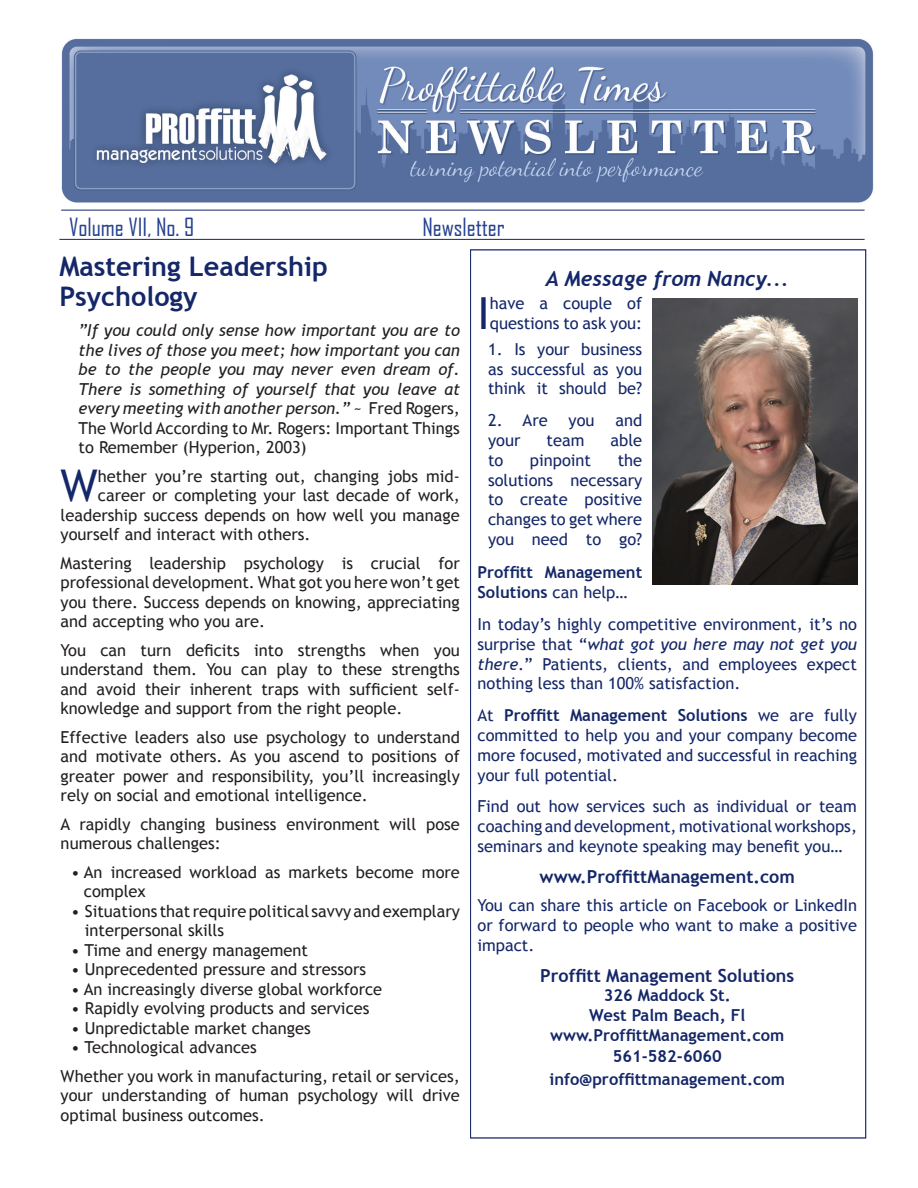
<style>
.page{position:relative;width:918px;height:1188px;background:#fff}
.page>*{position:absolute;margin:0;border:0;box-sizing:border-box;transform-origin:0 0}
.t1{font:44.1px "Trebuchet MS";color:#142768}
.t2{font:43.8px "Trebuchet MS";color:#142768}
.t3{font:700 27px/30px "Trebuchet MS";color:#142768}
.t4{font:24px "Agency FB";color:#24408f}
.t5{font:italic 700 21px "Trebuchet";color:#142768}
.t6{font:700 18px "Trebuchet MS";color:#142768}
.t7{font:16.5px/19.5px "Trebuchet MS";color:#231f20;text-align:justify}
.t8{font:16.5px/19.8px "Trebuchet MS";color:#142768;text-align:justify}
.t9{font:italic 16.5px/19.5px "Trebuchet MS";color:#231f20;text-align:justify}
.t10{font:700 16.5px/19.8px "Trebuchet MS";color:#142768}
.s1{font-style:normal}
.s2{font-weight:400}
.s3{font-style:italic}
.s4{font-weight:700}
</style>
<div class="page">
<hr style="left:59px;top:239px;width:806px;height:1px;background:#142768">
<hr style="left:61px;top:210px;width:804px;height:1px;background:#142768">
<div style="left:470px;top:250px;width:396px;height:888px;background:#fff;border:1px solid #142768"></div>
<svg style="left:485px;top:249px;width:305px;height:150px"></svg>
<svg style="left:652px;top:561px;width:206px;height:24px"></svg>
<img style="left:61px;top:38px;width:813px;height:164px">
<img style="left:653px;top:298px;width:204px;height:286px">
<p class="t4" style="left:69px;top:213px;width:127px">Volume VII, No. 9</p>
<p class="t4" style="left:422px;top:213px;width:84px">Newsletter</p>
<p class="t3" style="left:59px;top:251px;width:270px">Mastering Leadership<br>Psychology</p>
<p class="t9" style="left:79px;top:321px;width:383px">”If you could only sense how important you are to the lives of those you meet; how important you can be to the people you may never even dream of.<br>There is something of yourself that you leave at every meeting with another person.” <span class="s1">~ Fred Rogers, The World According to Mr. Rogers: Important Things to Remember (Hyperion, 2003)</span></p>
<p class="t2" style="left:61px;top:460px;width:39px">W</p>
<p class="t7" style="left:98px;top:466px;width:363px">hether you’re starting out, changing jobs mid-</p>
<p class="t7" style="left:98px;top:486px;width:364px">career or completing your last decade of work,</p>
<p class="t7" style="left:61px;top:505px;width:401px">leadership success depends on how well you manage</p>
<p class="t7" style="left:61px;top:525px;width:251px">yourself and interact with others.</p>
<p class="t7" style="left:61px;top:553px;width:401px">Mastering leadership psychology is crucial for professional development. What got you here won’t get you there. Success depends on knowing, appreciating and accepting who you are.</p>
<p class="t7" style="left:61px;top:640px;width:401px">You can turn deficits into strengths when you understand them. You can play to these strengths and avoid their inherent traps with sufficient self&shy;knowledge and support from the right people.</p>
<p class="t7" style="left:61px;top:727px;width:401px">Effective leaders also use psychology to understand and motivate others. As you ascend to positions of greater power and responsibility, you’ll increasingly rely on social and emotional intelligence.</p>
<p class="t7" style="left:61px;top:814px;width:401px">A rapidly changing business environment will pose numerous challenges:</p>
<p class="t7" style="left:84px;top:862px;width:378px;text-indent:-13px">• An increased workload as markets become more complex</p>
<p class="t7" style="left:85px;top:901px;width:377px;text-indent:-14px">• Situations that require political savvy and exemplary interpersonal skills</p>
<p class="t7" style="left:71px;top:940px;width:238px">• Time and energy management</p>
<p class="t7" style="left:71px;top:960px;width:297px">• Unprecedented pressure and stressors</p>
<p class="t7" style="left:71px;top:979px;width:313px">• An increasingly diverse global workforce</p>
<p class="t7" style="left:71px;top:999px;width:300px">• Rapidly evolving products and services</p>
<p class="t7" style="left:71px;top:1018px;width:241px">• Unpredictable market changes</p>
<p class="t7" style="left:71px;top:1038px;width:187px">• Technological advances</p>
<p class="t7" style="left:61px;top:1066px;width:401px">Whether you work in manufacturing, retail or services, your understanding of human psychology will drive optimal business outcomes.</p>
<p class="t5" style="left:546px;top:266px;width:244px">A Message from Nancy...</p>
<p class="t1" style="left:478px;top:287px;width:14px">I</p>
<p class="t8" style="left:490px;top:294px;width:154px">have a couple of questions to ask you:</p>
<p class="t8" style="left:488px;top:339px;width:156px">1. Is your business as successful as you think it should be?</p>
<p class="t8" style="left:488px;top:411px;width:61px">2. Are</p>
<p class="t8" style="left:569px;top:411px;width:28px">you</p>
<p class="t8" style="left:615px;top:411px;width:28px">and</p>
<p class="t8" style="left:488px;top:431px;width:34px">your</p>
<p class="t8" style="left:547px;top:431px;width:39px">team</p>
<p class="t8" style="left:611px;top:431px;width:33px">able</p>
<p class="t8" style="left:488px;top:450px;width:17px">to</p>
<p class="t8" style="left:530px;top:450px;width:63px">pinpoint</p>
<p class="t8" style="left:488px;top:450px;width:156px;text-indent:130px">the solutions necessary to create positive changes to get where you need to go?</p>
<p class="t10" style="left:478px;top:563px;width:166px">Proffitt Management<br>Solutions <span class="s2">can help…</span></p>
<p class="t8" style="left:478px;top:614px;width:381px">In today’s highly competitive environment, it’s no surprise that “<span class="s3">what got you here may not get you there</span>.” Patients, clients, and employees expect nothing less than 100% satisfaction.</p>
<p class="t8" style="left:478px;top:706px;width:381px">At <span class="s4">Proffitt Management Solutions</span> we are fully committed to help you and your company become more focused, motivated and successful in reaching your full potential.</p>
<p class="t8" style="left:478px;top:797px;width:381px">Find out how services such as individual or team coaching and development, motivational workshops, seminars and keynote speaking may benefit you…</p>
<p class="t6" style="left:540px;top:865px;width:257px">www.ProffittManagement.com</p>
<p class="t8" style="left:478px;top:896px;width:381px">You can share this article on Facebook or LinkedIn or forward to people who want to make a positive impact.</p>
<p class="t6" style="left:540px;top:964px;width:255px">Proffitt Management Solutions</p>
<p class="t10" style="left:604px;top:986px;width:129px">326 Maddock St.</p>
<p class="t10" style="left:589px;top:1005px;width:157px">West Palm Beach, Fl</p>
<p class="t10" style="left:550px;top:1025px;width:236px">www.ProffittManagement.com</p>
<p class="t10" style="left:613px;top:1047px;width:110px">561-582-6060</p>
<p class="t10" style="left:550px;top:1069px;width:237px">info@proffittmanagement.com</p>
</div>
